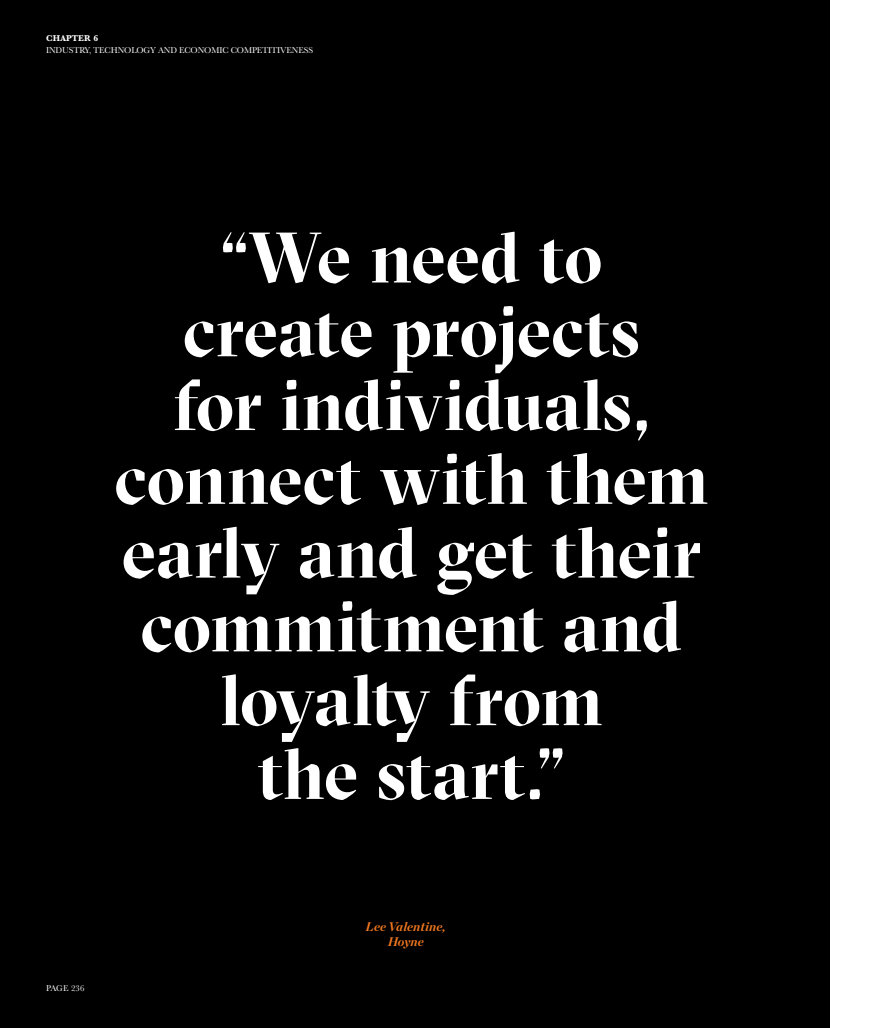
<style>
.page{position:relative;width:886px;height:1028px;background:#fff}
.page>*{position:absolute;margin:0;border:0;box-sizing:border-box;transform-origin:0 0}
.t1{font:700 71.25px/73.8px "GT Sectra Display";letter-spacing:-.01em;color:#fff;text-align:center}
.t2{font:italic 700 12.5px/15px "Chronicle Display";letter-spacing:.01em;color:#f47920;text-align:center}
.t3{font:8.75px "Baskerville";letter-spacing:-.01em;color:#fff}
.t4{font:700 8.75px "Baskerville";letter-spacing:.02em;color:#fff}
</style>
<div class="page">
<div style="left:0;top:0;width:829px;height:1028px;background:#000"></div>
<p class="t4" style="left:46px;top:32px;width:54px">CHAPTER 6</p>
<p class="t3" style="left:46px;top:44px;width:269px">INDUSTRY, TECHNOLOGY AND ECONOMIC COMPETITIVENESS</p>
<p class="t1" style="left:114px;top:219px;width:596px">“We need to<br>create projects<br>for individuals, connect with them early and get their commitment and loyalty from<br>the start.”</p>
<p class="t3" style="left:46px;top:982px;width:40px">PAGE 236</p>
<p class="t2" style="left:366px;top:918px;width:82px">Lee Valentine,<br>Hoyne</p>
</div>
